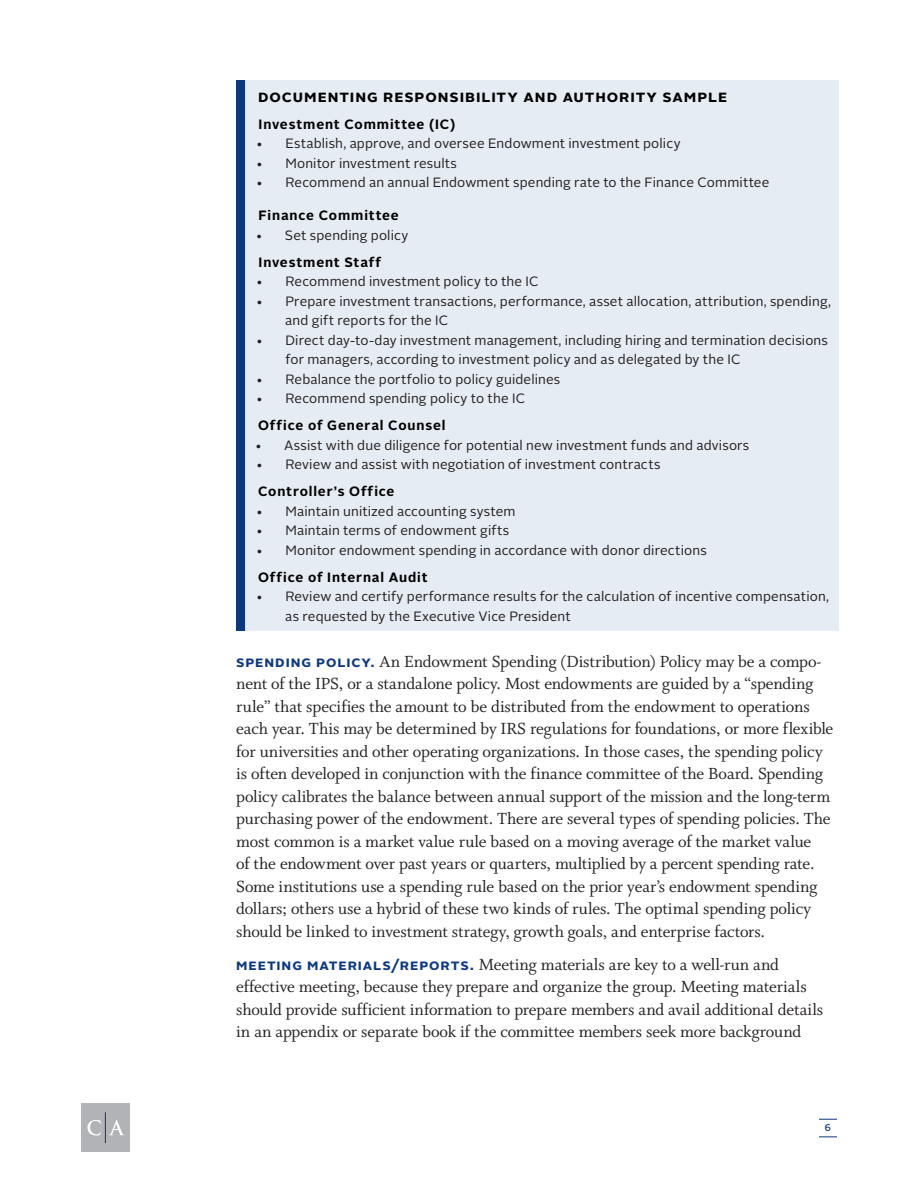
<style>
.page{position:relative;width:918px;height:1188px;background:#fff}
.page>*{position:absolute;margin:0;border:0;box-sizing:border-box;transform-origin:0 0}
.Body{font:18px/22.5px "Whitman";letter-spacing:-.01em;color:#231f20}
.Sidebar_title{font:700 16.5px "Alright Sans";letter-spacing:.045em;color:#000}
.t1{font:13.5px/19.5px "Alright Sans";letter-spacing:.01em;color:#231f20}
.Sidebar_title-2{font:700 13.5px "Alright Sans";letter-spacing:.07em;color:#000}
.t2{font:500 9.75px "Alright Sans";color:#0b3881}
.s1{font-family:"Alright Sans";font-weight:700;font-size:15px;color:#0b3881}
</style>
<div class="page">
<div style="left:236px;top:80px;width:9px;height:551px;background:#0b3881"></div>
<div style="left:245px;top:80px;width:594px;height:551px;background:#e6ecf3"></div>
<div style="left:81px;top:1103px;width:49px;height:49px;background:#b2b3b7"></div>
<svg style="left:87px;top:1120px;width:14px;height:16px"></svg>
<svg style="left:109px;top:1120px;width:15px;height:15px"></svg>
<hr style="left:105px;top:1112px;width:1px;height:31px;background:#0b3881">
<svg style="left:819px;top:1119px;width:18px;height:1px"></svg>
<svg style="left:819px;top:1137px;width:18px;height:1px"></svg>
<p class="Sidebar_title" style="left:258px;top:85px;width:12px">DOCUMENTING</p>
<p class="Sidebar_title" style="left:383px;top:85px;width:11px">RES</p>
<p class="Sidebar_title" style="left:415px;top:85px;width:22px">PONSI</p>
<p class="Sidebar_title" style="left:465px;top:85px;width:21px">BILITY</p>
<p class="Sidebar_title" style="left:524px;top:85px;width:12px">AND</p>
<p class="Sidebar_title" style="left:563px;top:85px;width:12px">AUTHORITY</p>
<p class="Sidebar_title" style="left:663px;top:85px;width:12px">SAM</p>
<p class="Sidebar_title" style="left:697px;top:85px;width:31px">Ple</p>
<p class="Sidebar_title-2" style="left:259px;top:115px;width:198px">Investment Committee (IC)</p>
<p class="t1" style="left:256px;top:134px;width:426px">• Establish, approve, and oversee Endowment investment policy</p>
<p class="t1" style="left:256px;top:154px;width:203px">• Monitor investment results</p>
<p class="t1" style="left:256px;top:173px;width:515px">• Recommend an annual Endowment spending rate to the Finance Committee</p>
<p class="Sidebar_title-2" style="left:259px;top:206px;width:142px">Finance Committee</p>
<p class="t1" style="left:255px;top:226px;width:154px">• Set spending policy</p>
<p class="Sidebar_title-2" style="left:259px;top:253px;width:124px">Investment Staff</p>
<p class="t1" style="left:256px;top:272px;width:285px">• Recommend investment policy to the IC</p>
<p class="t1" style="left:285px;top:292px;width:547px;text-indent:-29px">• Prepare investment transactions, performance, asset allocation, attribution, spending, and gift reports for the IC</p>
<p class="t1" style="left:285px;top:331px;width:544px;text-indent:-30px">• Direct day-to-day investment management, including hiring and termination decisions for managers, according to investment policy and as delegated by the IC</p>
<p class="t1" style="left:256px;top:370px;width:306px">• Rebalance the portfolio to policy guidelines</p>
<p class="t1" style="left:256px;top:389px;width:271px">• Recommend spending policy to the IC</p>
<p class="Sidebar_title-2" style="left:258px;top:416px;width:189px">Office of General Counsel</p>
<p class="t1" style="left:255px;top:436px;width:496px">• Assist with due diligence for potential new investment funds and advisors</p>
<p class="t1" style="left:256px;top:455px;width:406px">• Review and assist with negotiation of investment contracts</p>
<p class="Sidebar_title-2" style="left:258px;top:482px;width:138px">Controller’s Office</p>
<p class="t1" style="left:256px;top:502px;width:261px">• Maintain unitized accounting system</p>
<p class="t1" style="left:256px;top:521px;width:255px">• Maintain terms of endowment gifts</p>
<p class="t1" style="left:256px;top:541px;width:453px">• Monitor endowment spending in accordance with donor directions</p>
<p class="Sidebar_title-2" style="left:258px;top:568px;width:171px">Office of Internal Audit</p>
<p class="t1" style="left:285px;top:587px;width:545px;text-indent:-29px">• Review and certify performance results for the calculation of incentive compensation, as requested by the Executive Vice President</p>
<p class="Body" style="left:236px;top:650px;width:599px"><span class="s1">Sp ending Policy.</span> An Endowment Spending (Distribution) Policy may be a compo&shy;nent of the IPS, or a standalone policy. Most endowments are guided by a “spending rule” that specifies the amount to be distributed from the endowment to operations each year. This may be determined by IRS regulations for foundations, or more flexible for universities and other operating organizations. In those cases, the spending policy is often developed in conjunction with the finance committee of the Board. Spending policy calibrates the balance between annual support of the mission and the long-term purchasing power of the endowment. There are several types of spending policies. The most common is a market value rule based on a moving average of the market value<br>of the endowment over past years or quarters, multiplied by a percent spending rate.<br>Some institutions use a spending rule based on the prior year’s endowment spending dollars; others use a hybrid of these two kinds of rules. The optimal spending policy should be linked to investment strategy, growth goals, and enterprise factors.</p>
<p class="Body" style="left:236px;top:953px;width:589px"><span class="s1">M eeting M aterials/Reports.</span> Meeting materials are key to a well-run and effective meeting, because they prepare and organize the group. Meeting materials should provide sufficient information to prepare members and avail additional details in an appendix or separate book if the committee members seek more background</p>
<p class="t2" style="left:825px;top:1121px;width:8px">6</p>
</div>
